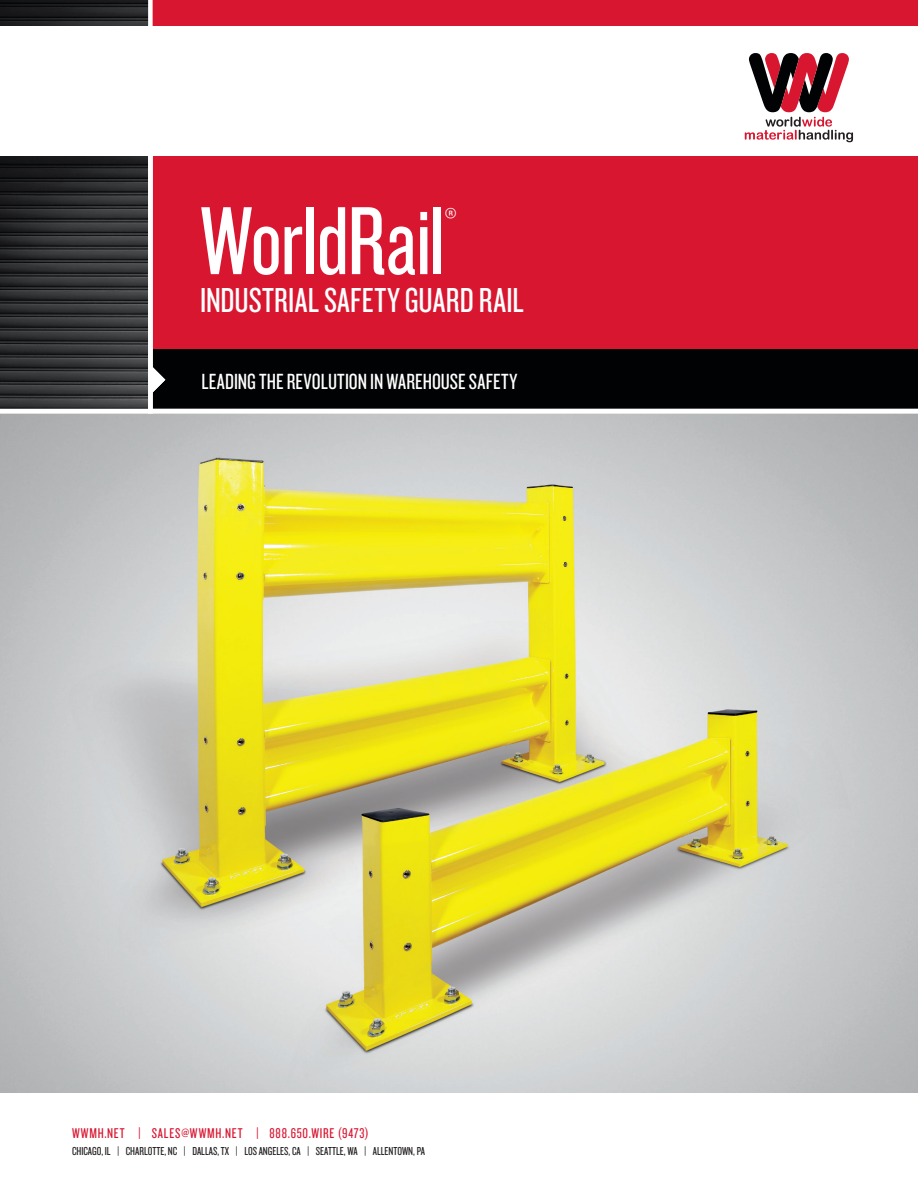
<style>
.page{position:relative;width:918px;height:1188px;background:#fff}
.page>*{position:absolute;margin:0;border:0;box-sizing:border-box;transform-origin:0 0}
.t1{font:100.5px "Knockout HTF28 Junior Featherwt";letter-spacing:-.015em;color:#fff}
.t2{font:36px "Knockout HTF28 Junior Featherwt";letter-spacing:.005em;color:#fff}
.t3{font:22.8px "Knockout HTF28 Junior Featherwt";letter-spacing:.005em;color:#fff}
.t4{font:18.3px "Knockout HTF28 Junior Featherwt";color:#fff}
.t5{font:14.7px "Knockout HTF28 Junior Featherwt";letter-spacing:.06em;color:#d91630}
.t6{font:12px "Knockout HTF28 Junior Featherwt";color:#231f20}
</style>
<div class="page">
<div style="left:152px;top:157px;width:766px;height:221px;background:#d91630"></div>
<div style="left:152px;top:349px;width:766px;height:61px;background:#010203"></div>
<img style="left:0;top:157px;width:148px;height:252px">
<img style="left:0;top:0;width:148px;height:25px">
<div style="left:151px;top:0;width:767px;height:25px;background:#d91630"></div>
<svg style="left:745px;top:53px;width:108px;height:89px"></svg>
<img style="left:0;top:413px;width:918px;height:680px">
<svg style="left:153px;top:367px;width:12px;height:25px"></svg>
<hr style="left:0;top:409px;width:918px;height:4px;background:#fff">
<div style="left:148px;top:0;width:5px;height:413px;background:#fff"></div>
<p class="t1" style="left:200px;top:190px;width:246px">WorldRail</p>
<p class="t4" style="left:445px;top:203px;width:13px">®</p>
<p class="t2" style="left:200px;top:281px;width:325px">INDUSTRIAL SAFETY GUARD RAIL</p>
<p class="t3" style="left:202px;top:369px;width:317px">LEADING THE REVOLUTION IN WAREHOUSE SAFETY</p>
<p class="t5" style="left:72px;top:1126px;width:298px">WWMH.NET | SALES@WWMH.NET | 888.650.WIRE (9473)</p>
<p class="t6" style="left:72px;top:1145px;width:355px">CHICAGO, IL | CHARLOTTE, NC | DALLAS, TX | LOS ANGELES, CA | SEATTLE, WA | ALLENTOWN, PA</p>
</div>
